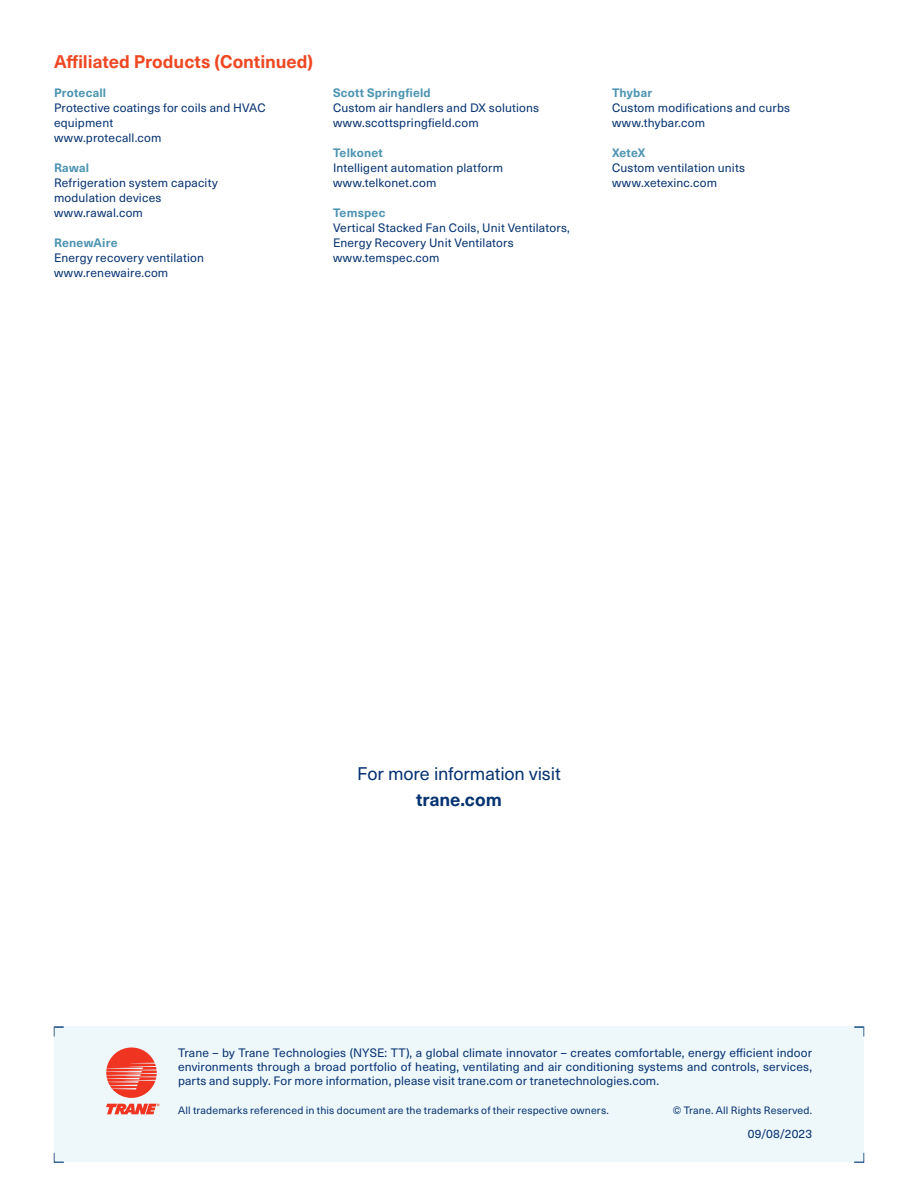
<style>
.page{position:relative;width:918px;height:1188px;background:#fff}
.page>*{position:absolute;margin:0;border:0;box-sizing:border-box;transform-origin:0 0}
.Main_Sub-Sub-Heading_v1{font:18px/25.5px "Neue Haas Unica W1 G";letter-spacing:-.01em;color:#053271;text-align:center}
.Red_Headers{font:700 18px "Neue Haas Unica W1 G";letter-spacing:-.005em;color:#ef4722}
.Boilerplate_Text{font:12px/15px "Neue Haas Unica W1 G";letter-spacing:.015em;color:#053271}
.Body_Copy_-_8pt{font:700 12px "Neue Haas Unica W1 G";letter-spacing:.02em;color:#4b93b1}
.Body_Copy_-_8pt-2{font:12px "Neue Haas Unica W1 G";letter-spacing:.015em;color:#053271}
.Literature_Number{font:12px "Neue Haas Unica W1 G";letter-spacing:.01em;color:#053271}
.Boilerplate_Text-2{font:10.5px "Neue Haas Unica W1 G";letter-spacing:.015em;color:#053271}
.Literature_Number-2{font:10.5px "Neue Haas Unica W1 G";letter-spacing:.015em;color:#053271}
.s1{font-weight:700}
</style>
<div class="page">
<div style="left:54px;top:1027px;width:810px;height:135px;background:#eef8fb"></div>
<svg style="left:854px;top:1027px;width:10px;height:10px"></svg>
<svg style="left:54px;top:1027px;width:10px;height:10px"></svg>
<svg style="left:106px;top:1104px;width:53px;height:10px"></svg>
<svg style="left:106px;top:1047px;width:51px;height:51px"></svg>
<p class="Red_Headers" style="left:54px;top:48px;width:261px">Affiliated Products (Continued)</p>
<p class="Body_Copy_-_8pt" style="left:54px;top:84px;width:54px">Protecall</p>
<p class="Boilerplate_Text" style="left:54px;top:100px;width:213px">Protective coatings for coils and HVAC equipment</p>
<p class="Boilerplate_Text" style="left:54px;top:130px;width:109px">www.protecall.com</p>
<p class="Body_Copy_-_8pt" style="left:54px;top:159px;width:37px">Rawal</p>
<p class="Boilerplate_Text" style="left:54px;top:175px;width:165px">Refrigeration system capacity</p>
<p class="Boilerplate_Text" style="left:54px;top:190px;width:109px">modulation devices</p>
<p class="Boilerplate_Text" style="left:54px;top:205px;width:91px">www.rawal.com</p>
<p class="Body_Copy_-_8pt" style="left:54px;top:234px;width:65px">RenewAire</p>
<p class="Boilerplate_Text" style="left:54px;top:250px;width:152px">Energy recovery ventilation</p>
<p class="Boilerplate_Text" style="left:54px;top:265px;width:116px">www.renewaire.com</p>
<p class="Body_Copy_-_8pt" style="left:333px;top:84px;width:99px">Scott Springfield</p>
<p class="Boilerplate_Text" style="left:333px;top:100px;width:208px">Custom air handlers and DX solutions</p>
<p class="Boilerplate_Text" style="left:333px;top:115px;width:147px">www.scottspringfield.com</p>
<p class="Body_Copy_-_8pt" style="left:333px;top:144px;width:51px">Telkonet</p>
<p class="Boilerplate_Text" style="left:333px;top:160px;width:172px">Intelligent automation platform</p>
<p class="Boilerplate_Text" style="left:333px;top:175px;width:105px">www.telkonet.com</p>
<p class="Body_Copy_-_8pt" style="left:333px;top:204px;width:54px">Temspec</p>
<p class="Boilerplate_Text" style="left:333px;top:220px;width:238px">Vertical Stacked Fan Coils, Unit Ventilators,<br>Energy Recovery Unit Ventilators</p>
<p class="Boilerplate_Text" style="left:333px;top:250px;width:108px">www.temspec.com</p>
<p class="Body_Copy_-_8pt" style="left:612px;top:84px;width:42px">Thybar</p>
<p class="Boilerplate_Text" style="left:612px;top:100px;width:180px">Custom modifications and curbs</p>
<p class="Boilerplate_Text" style="left:612px;top:115px;width:95px">www.thybar.com</p>
<p class="Body_Copy_-_8pt" style="left:612px;top:144px;width:35px">XeteX</p>
<p class="Body_Copy_-_8pt-2" style="left:612px;top:159px;width:135px">Custom ventilation units</p>
<p class="Body_Copy_-_8pt-2" style="left:612px;top:174px;width:107px">www.xetexinc.com</p>
<p class="Main_Sub-Sub-Heading_v1" style="left:357px;top:760px;width:205px">For more information visit <span class="s1">trane.com</span></p>
<p class="Boilerplate_Text" style="left:178px;top:1044px;width:636px;line-height:14.4px;text-align:justify">Trane – by Trane Technologies (NYSE: TT), a global climate innovator – creates comfortable, energy efficient indoor environments through a broad portfolio of heating, ventilating and air conditioning systems and controls, services, parts and supply. For more information, please visit trane.com or tranetechnologies.com.</p>
<p class="Boilerplate_Text-2" style="left:178px;top:1103px;width:432px">All trademarks referenced in this document are the trademarks of their respective owners.</p>
<p class="Literature_Number" style="left:748px;top:1125px;width:66px">09/08/2023</p>
<p class="Literature_Number-2" style="left:673px;top:1103px;width:141px">© Trane. All Rights Reserved.</p>
</div>
